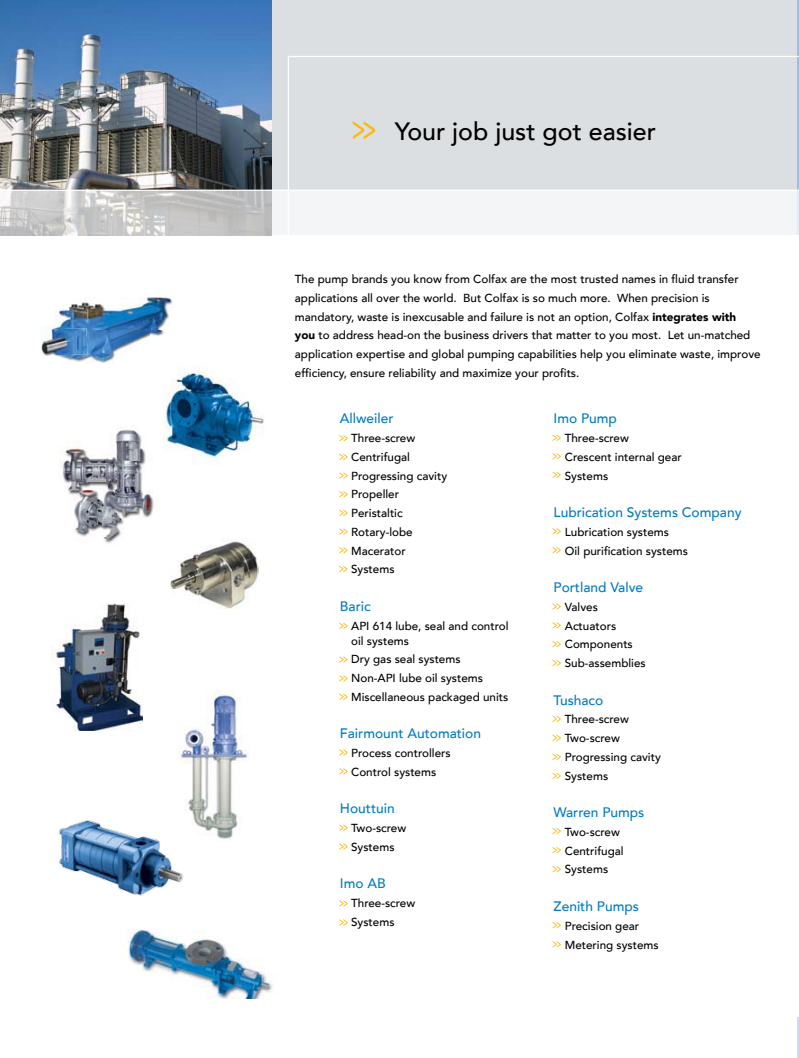
<style>
.page{position:relative;width:799px;height:1058px;background:#fff}
.page>*{position:absolute;margin:0;border:0;box-sizing:border-box;transform-origin:0 0}
.t1{font:500 25px "Avenir LT";color:#000}
.t2{font:500 13.75px "Avenir LT";color:#007cc2}
.t3{font:500 11.62px/18.8px "Avenir LT";color:#000}
.s1{font-weight:900}
</style>
<div class="page">
<hr style="left:797px;top:0;width:2px;height:235px;background:#9fbde3">
<div style="left:0;top:0;width:797px;height:235px;background:#dcdfe2"></div>
<svg style="left:288px;top:56px;width:511px;height:134px"></svg>
<img style="left:0;top:0;width:271px;height:190px">
<svg style="left:0;top:191px;width:799px;height:45px;fill:#f4f5f6"></svg>
<hr style="left:0;top:190px;width:799px;height:1px;background:#fff">
<hr style="left:797px;top:1017px;width:2px;height:40px;background:#cddaf0">
<svg style="left:353px;top:121px;width:22px;height:18px"></svg>
<svg style="left:339px;top:435px;width:8px;height:6px"></svg>
<svg style="left:339px;top:453px;width:8px;height:7px"></svg>
<svg style="left:339px;top:472px;width:8px;height:7px"></svg>
<svg style="left:339px;top:491px;width:8px;height:6px"></svg>
<svg style="left:339px;top:509px;width:8px;height:7px"></svg>
<svg style="left:339px;top:528px;width:8px;height:7px"></svg>
<svg style="left:339px;top:547px;width:8px;height:6px"></svg>
<svg style="left:339px;top:565px;width:8px;height:7px"></svg>
<svg style="left:339px;top:693px;width:8px;height:7px"></svg>
<svg style="left:339px;top:675px;width:8px;height:6px"></svg>
<svg style="left:339px;top:656px;width:8px;height:7px"></svg>
<svg style="left:339px;top:622px;width:8px;height:7px"></svg>
<svg style="left:339px;top:749px;width:8px;height:6px"></svg>
<svg style="left:339px;top:843px;width:8px;height:6px"></svg>
<svg style="left:339px;top:824px;width:8px;height:7px"></svg>
<svg style="left:339px;top:768px;width:8px;height:6px"></svg>
<svg style="left:339px;top:919px;width:8px;height:6px"></svg>
<svg style="left:339px;top:900px;width:8px;height:6px"></svg>
<svg style="left:552px;top:471px;width:9px;height:7px"></svg>
<svg style="left:552px;top:453px;width:9px;height:6px"></svg>
<svg style="left:552px;top:434px;width:9px;height:7px"></svg>
<svg style="left:552px;top:659px;width:9px;height:7px"></svg>
<svg style="left:552px;top:641px;width:9px;height:6px"></svg>
<svg style="left:552px;top:622px;width:9px;height:6px"></svg>
<svg style="left:552px;top:603px;width:9px;height:7px"></svg>
<svg style="left:552px;top:547px;width:9px;height:6px"></svg>
<svg style="left:552px;top:528px;width:9px;height:6px"></svg>
<svg style="left:552px;top:772px;width:9px;height:7px"></svg>
<svg style="left:552px;top:753px;width:9px;height:7px"></svg>
<svg style="left:552px;top:734px;width:9px;height:7px"></svg>
<svg style="left:552px;top:715px;width:9px;height:7px"></svg>
<svg style="left:552px;top:866px;width:9px;height:6px"></svg>
<svg style="left:552px;top:847px;width:9px;height:6px"></svg>
<svg style="left:552px;top:827px;width:9px;height:7px"></svg>
<svg style="left:552px;top:941px;width:9px;height:6px"></svg>
<svg style="left:552px;top:922px;width:9px;height:6px"></svg>
<img style="left:48px;top:297px;width:125px;height:33px">
<img style="left:85px;top:330px;width:79px;height:33px">
<img style="left:57px;top:356px;width:28px;height:6px">
<img style="left:41px;top:328px;width:47px;height:28px">
<img style="left:180px;top:692px;width:69px;height:147px">
<img style="left:124px;top:929px;width:149px;height:69px">
<img style="left:170px;top:541px;width:89px;height:67px">
<img style="left:163px;top:368px;width:101px;height:96px">
<img style="left:61px;top:426px;width:93px;height:117px">
<img style="left:58px;top:818px;width:129px;height:78px">
<img style="left:51px;top:603px;width:91px;height:127px">
<p class="t1" style="left:395px;top:117px;width:263px">Your job just got easier</p>
<p class="t3" style="left:295px;top:270px;width:467px">The pump brands you know from Colfax are the most trusted names in fluid transfer applications all over the world. But Colfax is so much more. When precision is mandatory, waste is inexcusable and failure is not an option, Colfax <span class="s1">integrates with<br>you</span> to address head-on the business drivers that matter to you most. Let un-matched application expertise and global pumping capabilities help you eliminate waste, improve efficiency, ensure reliability and maximize your profits.</p>
<p class="t2" style="left:340px;top:410px;width:55px">Allweiler</p>
<p class="t3" style="left:351px;top:429px;width:98px">Three-screw<br>Centrifugal<br>Progressing cavity<br>Propeller<br>Peristaltic<br>Rotary-lobe<br>Macerator<br>Systems</p>
<p class="t2" style="left:340px;top:598px;width:32px">Baric</p>
<p class="t3" style="left:351px;top:618px;width:159px;line-height:15px">API 614 lube, seal and control oil systems</p>
<p class="t3" style="left:351px;top:650px;width:159px">Dry gas seal systems<br>Non-API lube oil systems<br>Miscellaneous packaged units</p>
<p class="t2" style="left:340px;top:725px;width:143px">Fairmount Automation</p>
<p class="t3" style="left:351px;top:744px;width:101px">Process controllers<br>Control systems</p>
<p class="t2" style="left:340px;top:800px;width:56px">Houttuin</p>
<p class="t3" style="left:351px;top:819px;width:57px">Two-screw<br>Systems</p>
<p class="t2" style="left:340px;top:875px;width:47px">Imo AB</p>
<p class="t3" style="left:351px;top:894px;width:66px">Three-screw<br>Systems</p>
<p class="t2" style="left:553px;top:410px;width:65px">Imo Pump</p>
<p class="t3" style="left:565px;top:429px;width:118px">Three-screw<br>Crescent internal gear<br>Systems</p>
<p class="t2" style="left:553px;top:504px;width:189px">Lubrication Systems Company</p>
<p class="t3" style="left:565px;top:522px;width:125px">Lubrication systems<br>Oil purification systems</p>
<p class="t2" style="left:553px;top:579px;width:91px">Portland Valve</p>
<p class="t3" style="left:565px;top:597px;width:82px">Valves<br>Actuators<br>Components<br>Sub-assemblies</p>
<p class="t2" style="left:553px;top:692px;width:51px">Tushaco</p>
<p class="t3" style="left:565px;top:710px;width:98px">Three-screw<br>Two-screw<br>Progressing cavity<br>Systems</p>
<p class="t2" style="left:553px;top:804px;width:92px">Warren Pumps</p>
<p class="t3" style="left:565px;top:822px;width:60px">Two-screw<br>Centrifugal<br>Systems</p>
<p class="t2" style="left:553px;top:898px;width:87px">Zenith Pumps</p>
<p class="t3" style="left:565px;top:916px;width:95px">Precision gear<br>Metering systems</p>
</div>
